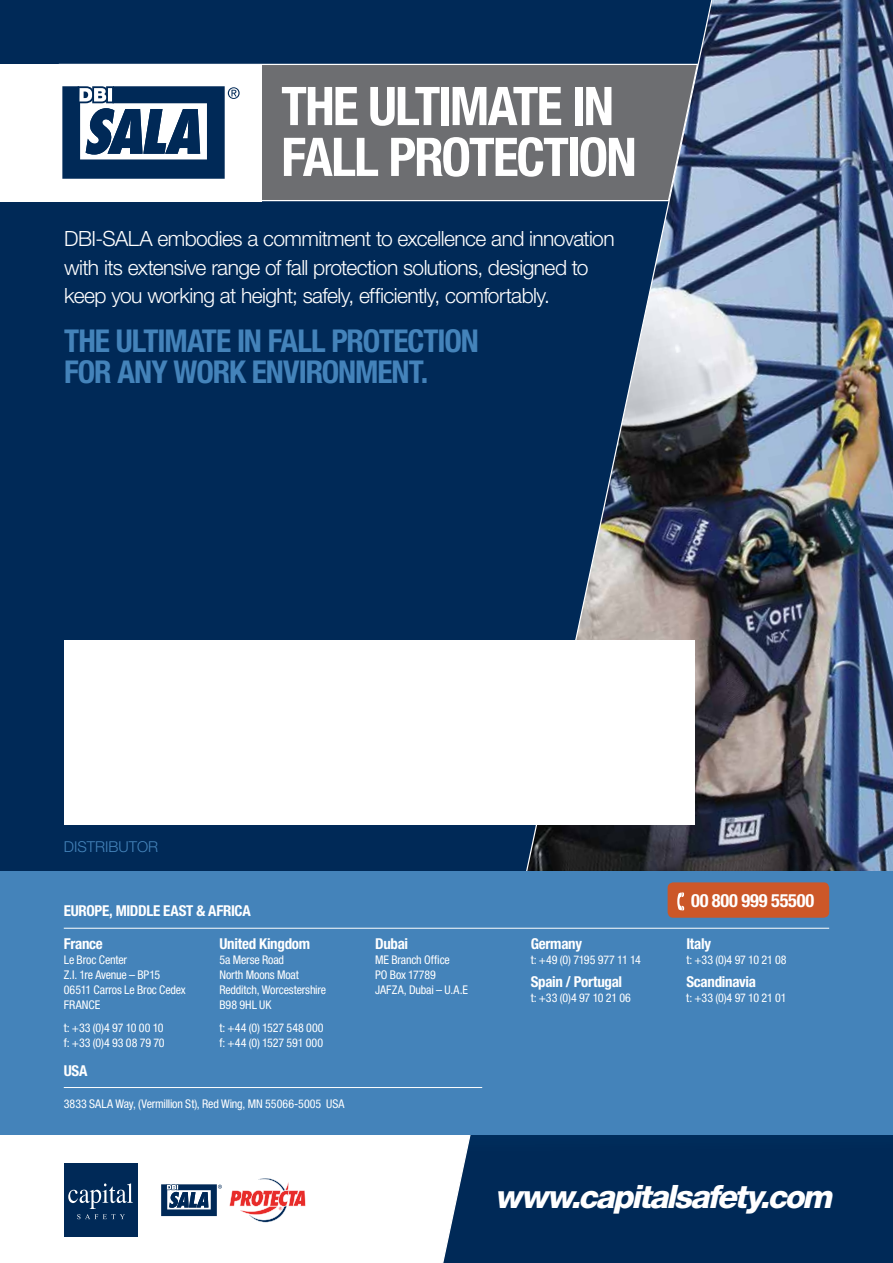
<style>
.page{position:relative;width:893px;height:1263px;background:#fff}
.page>*{position:absolute;margin:0;border:0;box-sizing:border-box;transform-origin:0 0}
.t1{font:700 condensed 53.4px/50.8px "Helvetica Neue LT Pro";letter-spacing:-.035em;color:#fff}
.t2{font:italic 800 32.25px "Helvetica Neue LT Pro";color:#fff}
.t3{font:700 condensed 31.5px "Helvetica Neue LT Pro";letter-spacing:-.03em;color:#4483ba}
.t4{font:300 21px/28.5px "Helvetica Neue LT Pro";letter-spacing:-.03em;color:#fff}
.t5{font:700 condensed 18.3px "Helvetica Neue LT Pro";letter-spacing:-.01em;color:#fff}
.t6{font:700 condensed 15px/32px "Helvetica Neue LT Pro";letter-spacing:-.02em;color:#fff}
.t7{font:300 15px "Helvetica Neue LT Pro";color:#4483ba}
.t8{font:condensed 12px/15px "Helvetica Neue LT Pro";letter-spacing:-.01em;color:#fff}
</style>
<div class="page">
<svg style="left:161px;top:1184px;width:61px;height:32px"></svg>
<svg style="left:229px;top:1178px;width:77px;height:44px"></svg>
<div style="left:443px;top:1135px;width:450px;height:128px;background:#002957"></div>
<div style="left:0;top:0;width:893px;height:872px;background:#002957"></div>
<img style="left:474px;top:0;width:419px;height:872px">
<div style="left:64px;top:640px;width:630px;height:184px;background:#fff"></div>
<div style="left:64px;top:1163px;width:73px;height:74px;background:#002957"></div>
<svg style="left:68px;top:1183px;width:65px;height:36px"></svg>
<svg style="left:29px;top:63px;width:670px;height:139px;background:#6e7075"></svg>
<div style="left:0;top:64px;width:261px;height:137px;background:#fff"></div>
<svg style="left:62px;top:86px;width:178px;height:93px"></svg>
<div style="left:0;top:872px;width:893px;height:263px;background:#4483ba"></div>
<hr style="left:64px;top:928px;width:765px;height:1px;background:#fff">
<hr style="left:64px;top:1087px;width:418px;height:1px;background:#fff">
<div style="left:668px;top:882px;width:161px;height:36px;background:#cc5728;border-radius:6px"></div>
<svg style="left:677px;top:892px;width:7px;height:18px"></svg>
<h1 class="t1" style="left:281px;top:81px;width:310px">THE ULTIMATE IN<br>FALL</h1>
<h1 class="t1" style="left:388px;top:132px;width:51px">PROTECTION</h1>
<h3 class="t4" style="left:64px;top:224px;width:52px">DBI-SALA</h3>
<h3 class="t4" style="left:64px;top:224px;width:552px;text-indent:93px">embodies a commitment to excellence and innovation with its extensive range of fall protection solutions, designed to keep you working at height; safely, efficiently, comfortably.</h3>
<h3 class="t3" style="left:64px;top:322px;width:219px">THE ULTIMATE IN FALL</h3>
<h3 class="t3" style="left:331px;top:322px;width:31px">PROTECTION</h3>
<h3 class="t3" style="left:64px;top:353px;width:250px">FOR ANY WORK ENVIRON</h3>
<h3 class="t3" style="left:355px;top:353px;width:75px">MENT.</h3>
<p class="t7" style="left:64px;top:838px;width:91px">distributor</p>
<p class="t6" style="left:64px;top:895px;width:161px">EUROPE, MIDDLE EAST &amp; AFRICA<br>FRANCE</p>
<p class="t8" style="left:64px;top:952px;width:124px">Le Broc Center<br>Z.I. 1re Avenue – BP15<br>06511 Carros Le Broc Cedex<br>FRANCE</p>
<p class="t8" style="left:64px;top:1020px;width:102px">t: +33 (0)4 97 10 00 10 f: +33 (0)4 93 08 79 70</p>
<p class="t6" style="left:219px;top:927px;width:92px">UNITED KINGDOM</p>
<p class="t8" style="left:219px;top:952px;width:108px">5a Merse Road<br>North Moons Moat<br>Redditch, Worcestershire<br>B98 9HL UK</p>
<p class="t8" style="left:219px;top:1020px;width:106px">t: +44 (0) 1527 548 000 f: +44 (0) 1527 591 000</p>
<p class="t6" style="left:64px;top:1054px;width:25px">USA</p>
<p class="t8" style="left:64px;top:1096px;width:282px">3833 SALA Way, (Vermillion St), Red Wing, MN 55066-5005 USA</p>
<p class="t6" style="left:375px;top:927px;width:35px">DUBAI</p>
<p class="t8" style="left:375px;top:952px;width:94px">ME Branch Office<br>PO Box 17789<br>JAFZA, Dubai – U.A.E</p>
<p class="t6" style="left:531px;top:927px;width:53px">GERMANY</p>
<p class="t8" style="left:531px;top:952px;width:112px">t: +49 (0) 7195 977 11 14</p>
<p class="t6" style="left:531px;top:966px;width:93px">SPAIN / PORTUGAL</p>
<p class="t8" style="left:531px;top:990px;width:102px">t: +33 (0)4 97 10 21 06</p>
<h3 class="t5" style="left:691px;top:889px;width:125px">00 800 999 55500</h3>
<p class="t6" style="left:686px;top:927px;width:26px">ITALY</p>
<p class="t8" style="left:686px;top:952px;width:102px">t: +33 (0)4 97 10 21 08</p>
<p class="t6" style="left:686px;top:966px;width:71px">SCANDINAVIA</p>
<p class="t8" style="left:686px;top:990px;width:102px">t: +33 (0)4 97 10 21 01</p>
<h2 class="t2" style="left:495px;top:1177px;width:347px">www.capitalsafety.com</h2>
</div>
